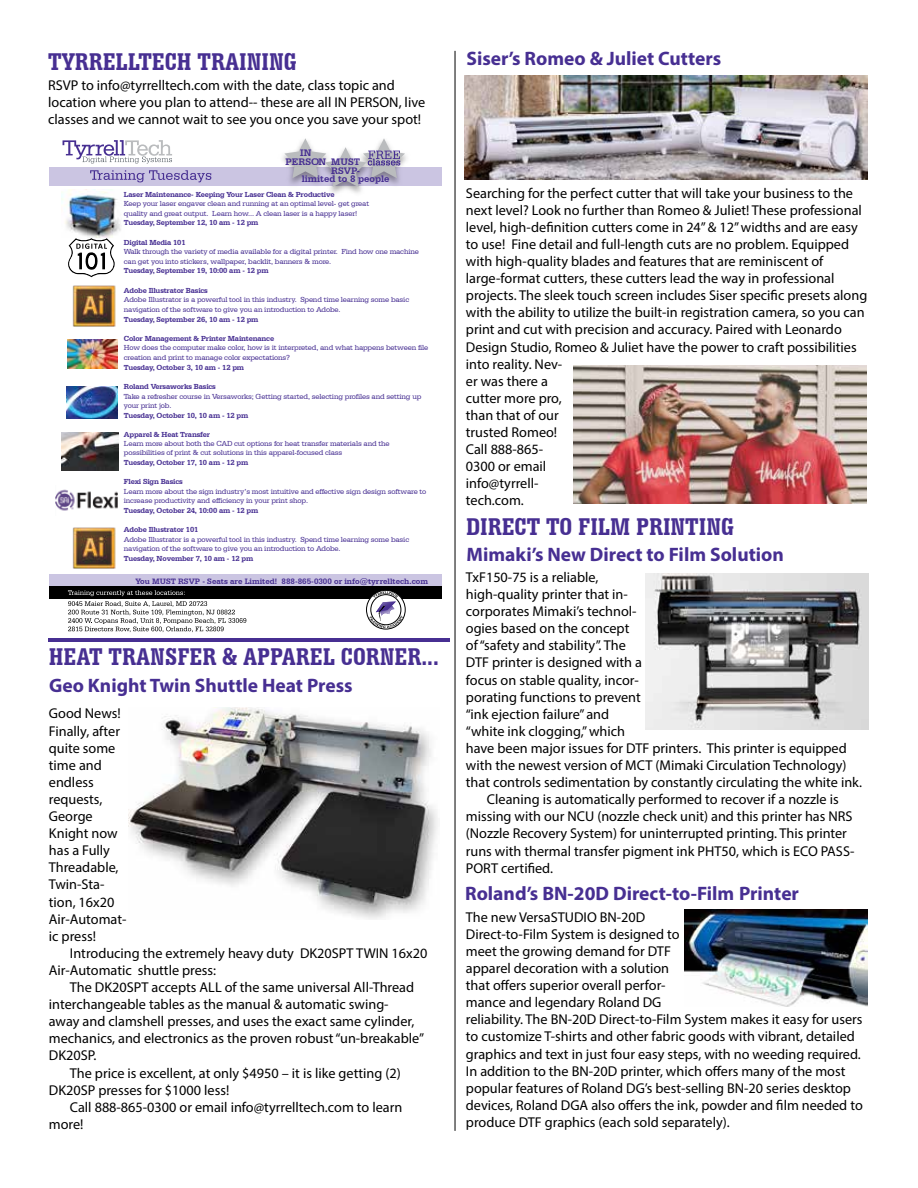
<style>
.page{position:relative;width:918px;height:1188px;background:#fff}
.page>*{position:absolute;margin:0;border:0;box-sizing:border-box;transform-origin:0 0}
.t1{font:700 condensed 25.5px "Serifa BT";color:#472f92}
.t2{font:700 19.5px "Myriad Pro";color:#472f92}
.t3{font:14.25px/17.1px "Myriad Pro";color:#000}
.t4{font:700 10.05px "Serifa BT";color:#472f92}
.t5{font:700 8.25px "Serifa BT";color:#472f92}
.t6{font:7.65px/9.6px "Serifa BT";letter-spacing:-.02em;color:#472f92}
.t7{font:700 7.65px "Serifa BT";letter-spacing:-.02em;color:#472f92}
</style>
<div class="page">
<hr style="left:455px;top:51px;width:1px;height:1080px;background:#000">
<hr style="left:48px;top:638px;width:402px;height:4px;background:#472f92">
<img style="left:129px;top:708px;width:309px;height:211px">
<img style="left:685px;top:909px;width:182px;height:97px">
<img style="left:646px;top:574px;width:223px;height:155px">
<div style="left:49px;top:167px;width:392px;height:19px;background:#cbc5e2"></div>
<div style="left:49px;top:574px;width:392px;height:17px;background:#cbc5e2"></div>
<img style="left:62px;top:189px;width:59px;height:48px">
<div style="left:49px;top:587px;width:392px;height:12px;background:#000"></div>
<svg style="left:68px;top:590px;width:178px;height:42px"></svg>
<svg style="left:366px;top:590px;width:40px;height:39px"></svg>
<img style="left:72px;top:528px;width:43px;height:41px">
<img style="left:72px;top:285px;width:43px;height:42px">
<img style="left:67px;top:339px;width:51px;height:29px">
<svg style="left:63px;top:140px;width:109px;height:24px"></svg>
<svg style="left:90px;top:170px;width:121px;height:12px"></svg>
<img style="left:330px;top:187px;width:32px;height:6px">
<svg style="left:284px;top:138px;width:121px;height:49px"></svg>
<img style="left:67px;top:387px;width:51px;height:32px">
<img style="left:56px;top:489px;width:62px;height:22px">
<img style="left:62px;top:433px;width:57px;height:38px">
<svg style="left:68px;top:238px;width:47px;height:39px"></svg>
<img style="left:465px;top:76px;width:402px;height:104px">
<img style="left:573px;top:366px;width:294px;height:138px">
<h1 class="t1" style="left:48px;top:46px;width:250px">TYRRELLTECH TRAINING</h1>
<p class="t3" style="left:48px;top:76px;width:378px">RSVP to info@tyrrelltech.com with the date, class topic and location where you plan to attend-- these are all IN PERSON, live classes and we cannot wait to see you once you save your spot!</p>
<p class="t4" style="left:300px;top:147px;width:13px">IN</p>
<p class="t4" style="left:285px;top:155px;width:76px">PERSON MUST</p>
<p class="t4" style="left:331px;top:164px;width:31px">RSVP-</p>
<p class="t4" style="left:302px;top:173px;width:89px">limited to 8 people</p>
<p class="t7" style="left:124px;top:189px;width:212px">Laser Maintenance- Keeping Your Laser Clean &amp; Productive</p>
<p class="t6" style="left:124px;top:199px;width:247px">Keep your laser engaver clean and running at an optimal level- get great quality and great output. Learn how... A clean laser is a happy laser!</p>
<p class="t7" style="left:124px;top:218px;width:136px">Tuesday, September 12, 10 am - 12 pm</p>
<p class="t7" style="left:124px;top:237px;width:63px">Digital Media 101</p>
<p class="t6" style="left:124px;top:247px;width:297px">Walk through the variety of media available for a digital printer. Find how one machine can get you into stickers, wallpaper, backlit, banners &amp; more.</p>
<p class="t7" style="left:124px;top:266px;width:146px">Tuesday, September 19, 10:00 am - 12 pm</p>
<p class="t7" style="left:124px;top:285px;width:86px">Adobe Illustrator Basics</p>
<p class="t6" style="left:124px;top:295px;width:287px">Adobe Illustrator is a powerful tool in this industry. Spend time learning some basic navigation of the software to give you an introduction to Adobe.</p>
<p class="t7" style="left:124px;top:314px;width:136px">Tuesday, September 26, 10 am - 12 pm</p>
<p class="t7" style="left:124px;top:334px;width:152px">Color Management &amp; Printer Maintenance</p>
<p class="t6" style="left:124px;top:343px;width:306px">How does the computer make color, how is it interpreted, and what happens between file creation and print to manage color expectations?</p>
<p class="t7" style="left:124px;top:362px;width:122px">Tuesday, October 3, 10 am - 12 pm</p>
<p class="t7" style="left:124px;top:382px;width:94px">Roland Versaworks Basics</p>
<p class="t6" style="left:124px;top:391px;width:299px">Take a refresher course in Versaworks; Getting started, selecting profiles and setting up your print job.</p>
<p class="t7" style="left:124px;top:410px;width:126px">Tuesday, October 10, 10 am - 12 pm</p>
<p class="t7" style="left:124px;top:429px;width:88px">Apparel &amp; Heat Transfer</p>
<p class="t6" style="left:124px;top:439px;width:267px">Learn more about both the CAD cut options for heat transfer materials and the possibilities of print &amp; cut solutions in this apparel-focused class</p>
<p class="t7" style="left:124px;top:457px;width:126px">Tuesday, October 17, 10 am - 12 pm</p>
<p class="t7" style="left:124px;top:477px;width:60px">Flexi Sign Basics</p>
<p class="t6" style="left:124px;top:486px;width:304px">Learn more about the sign industry’s most intuitive and effective sign design software to increase productivity and efficiency in your print shop.</p>
<p class="t7" style="left:124px;top:506px;width:136px">Tuesday, October 24, 10:00 am - 12 pm</p>
<p class="t7" style="left:124px;top:525px;width:76px">Adobe Illustrator 101</p>
<p class="t6" style="left:124px;top:534px;width:287px">Adobe Illustrator is a powerful tool in this industry. Spend time learning some basic navigation of the software to give you an introduction to Adobe.</p>
<p class="t7" style="left:124px;top:554px;width:131px">Tuesday, November 7, 10 am - 12 pm</p>
<p class="t5" style="left:136px;top:576px;width:294px">You MUST RSVP - Seats are Limited! 888-865-0300 or info@tyrrelltech.com</p>
<h1 class="t1" style="left:49px;top:641px;width:391px">HEAT TRANSFER &amp; APPAREL CORNER...</h1>
<h2 class="t2" style="left:49px;top:672px;width:305px">Geo Knight Twin Shuttle Heat Press</h2>
<p class="t3" style="left:49px;top:705px;width:79px">Good News!<br>Finally, after quite some time and endless requests,<br>George<br>Knight now has a Fully<br>Threadable,<br>Twin-Sta&shy;tion, 16x20<br>Air-Automat&shy;ic press!</p>
<p class="t3" style="left:49px;top:944px;width:380px;text-indent:21px">Introducing the extremely heavy duty DK20SPT TWIN 16x20<br>Air-Automatic shuttle press:</p>
<p class="t3" style="left:70px;top:979px;width:346px">The DK20SPT accepts ALL of the same universal All-Thread</p>
<p class="t3" style="left:49px;top:996px;width:341px">interchangeable tables as the manual &amp; automatic swing-</p>
<p class="t3" style="left:49px;top:1013px;width:367px">away and clamshell presses, and uses the exact same cylinder,</p>
<p class="t3" style="left:49px;top:1030px;width:377px">mechanics, and electronics as the proven robust “un-breakable”</p>
<p class="t3" style="left:49px;top:1047px;width:49px">DK20SP.</p>
<p class="t3" style="left:70px;top:1064px;width:332px">The price is excellent, at only $4950 – it is like getting (2)</p>
<p class="t3" style="left:49px;top:1081px;width:182px">DK20SP presses for $1000 less!</p>
<p class="t3" style="left:70px;top:1098px;width:334px">Call 888-865-0300 or email info@tyrrelltech.com to learn</p>
<p class="t3" style="left:49px;top:1115px;width:36px">more!</p>
<h2 class="t2" style="left:467px;top:46px;width:256px">Siser’s Romeo &amp; Juliet Cutters</h2>
<p class="t3" style="left:466px;top:184px;width:403px">Searching for the perfect cutter that will take your business to the next level? Look no further than Romeo &amp; Juliet! These professional level, high-definition cutters come in 24” &amp; 12” widths and are easy to use! Fine detail and full-length cuts are no problem. Equipped with high-quality blades and features that are reminiscent of large-format cutters, these cutters lead the way in professional projects. The sleek touch screen includes Siser specific presets along with the ability to utilize the built-in registration camera, so you can print and cut with precision and accuracy. Paired with Leonardo Design Studio, Romeo &amp; Juliet have the power to craft possibilities into reality. Nev-<br>er was there a<br>cutter more pro,<br>than that of our<br>trusted Romeo!<br>Call 888-865-<br>0300 or email<br>info@tyrrell-<br>tech.com.</p>
<h1 class="t1" style="left:466px;top:512px;width:269px">DIRECT TO FILM PRINTING</h1>
<h2 class="t2" style="left:467px;top:542px;width:319px">Mimaki’s New Direct to Film Solution</h2>
<p class="t3" style="left:466px;top:568px;width:134px">TxF150-75 is a reliable,</p>
<p class="t3" style="left:466px;top:585px;width:164px">high-quality printer that in-</p>
<p class="t3" style="left:466px;top:603px;width:172px">corporates Mimaki’s technol-</p>
<p class="t3" style="left:466px;top:620px;width:165px">ogies based on the concept</p>
<p class="t3" style="left:466px;top:637px;width:162px">of “safety and stability”. The</p>
<p class="t3" style="left:466px;top:654px;width:178px">DTF printer is designed with a</p>
<p class="t3" style="left:466px;top:671px;width:175px">focus on stable quality, incor-</p>
<p class="t3" style="left:466px;top:688px;width:176px">porating functions to prevent</p>
<p class="t3" style="left:466px;top:705px;width:145px">“ink ejection failure” and</p>
<p class="t3" style="left:466px;top:722px;width:161px">“white ink clogging,” which</p>
<p class="t3" style="left:466px;top:739px;width:382px">have been major issues for DTF printers. This printer is equipped</p>
<p class="t3" style="left:466px;top:756px;width:382px">with the newest version of MCT (Mimaki Circulation Technology)</p>
<p class="t3" style="left:466px;top:774px;width:398px">that controls sedimentation by constantly circulating the white ink.</p>
<p class="t3" style="left:487px;top:791px;width:353px">Cleaning is automatically performed to recover if a nozzle is</p>
<p class="t3" style="left:466px;top:808px;width:388px">missing with our NCU (nozzle check unit) and this printer has NRS</p>
<p class="t3" style="left:466px;top:825px;width:383px">(Nozzle Recovery System) for uninterrupted printing. This printer</p>
<p class="t3" style="left:466px;top:842px;width:390px">runs with thermal transfer pigment ink PHT50, which is ECO PASS-</p>
<p class="t3" style="left:466px;top:859px;width:89px">PORT certified.</p>
<h2 class="t2" style="left:465px;top:880px;width:335px">Roland’s BN-20D Direct-to-Film Printer</h2>
<p class="t3" style="left:466px;top:908px;width:398px">The new VersaSTUDIO BN-20D<br>Direct-to-Film System is designed to<br>meet the growing demand for DTF<br>apparel decoration with a solution<br>that offers superior overall perfor-<br>mance and legendary Roland DG<br>reliability. The BN-20D Direct-to-Film System makes it easy for users to customize T-shirts and other fabric goods with vibrant, detailed graphics and text in just four easy steps, with no weeding required.<br>In addition to the BN-20D printer, which offers many of the most popular features of Roland DG’s best-selling BN-20 series desktop devices, Roland DGA also offers the ink, powder and film needed to produce DTF graphics (each sold separately).</p>
</div>
